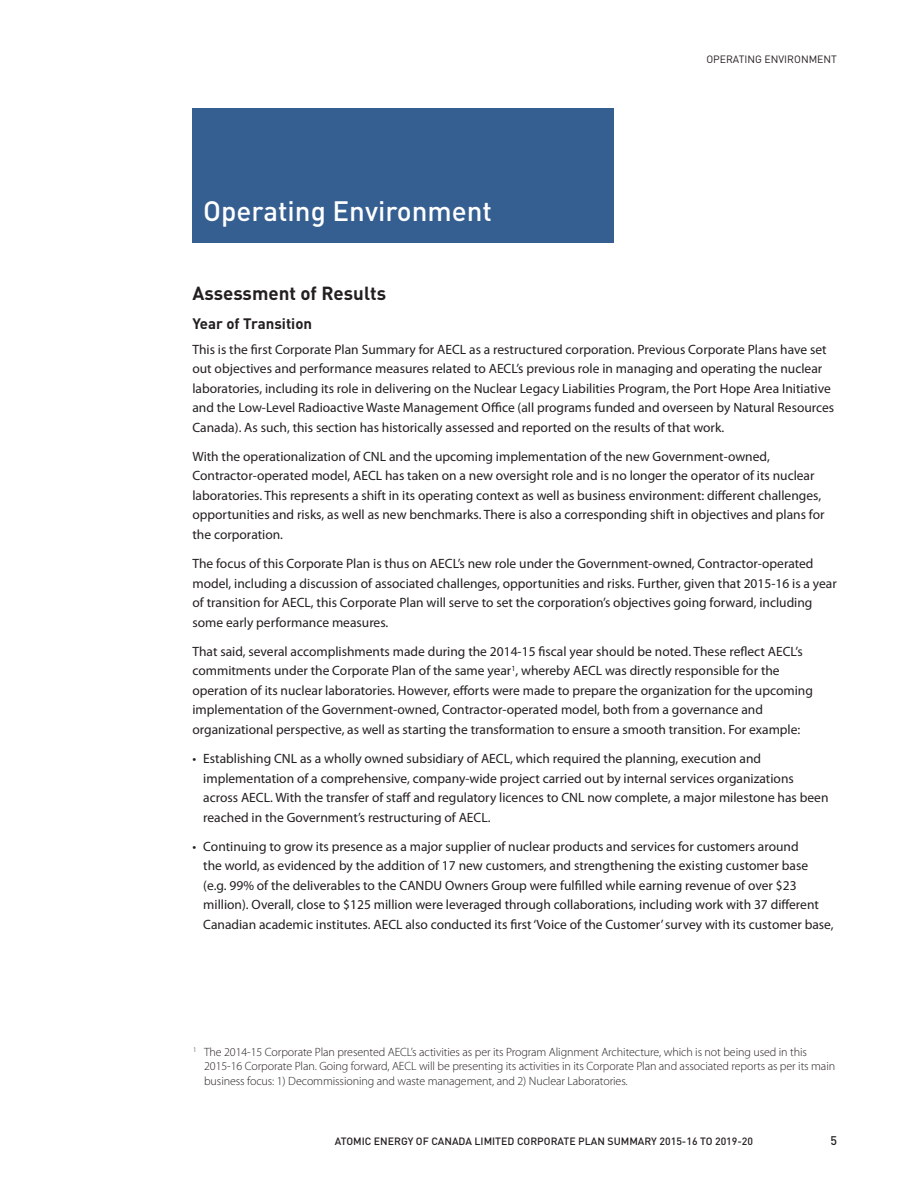
<style>
.page{position:relative;width:918px;height:1188px;background:#fff}
.page>*{position:absolute;margin:0;border:0;box-sizing:border-box;transform-origin:0 0}
.t1{font:500 27.75px "DIN";color:#fff}
.t2{font:700 18.75px "DIN";color:#231f20}
.t3{font:700 15px "DIN";color:#231f20}
.t4{font:13.5px/19.5px "Myriad Pro";color:#231f20}
.t5{font:500 12.3px "DIN";color:#231f20}
.t6{font:300 12px/14.7px "Myriad Pro";letter-spacing:-.005em;color:#231f20}
.t7{font:500 10.5px "DIN";color:#231f20}
.t8{font:10.5px "DIN";color:#231f20}
</style>
<div class="page">
<div style="left:192px;top:108px;width:422px;height:135px;background:#365f91"></div>
<h1 class="t1" style="left:203px;top:194px;width:290px">Operating Environment</h1>
<p class="t8" style="left:706px;top:52px;width:132px">OPERATING ENVIRONMENT</p>
<h2 class="t2" style="left:192px;top:281px;width:195px">Assessment of Results</h2>
<p class="t3" style="left:192px;top:314px;width:121px">Year of Transition</p>
<p class="t4" style="left:192px;top:339px;width:643px">This is the first Corporate Plan Summary for AECL as a restructured corporation. Previous Corporate Plans have set out objectives and performance measures related to AECL’s previous role in managing and operating the nuclear laboratories, including its role in delivering on the Nuclear Legacy Liabilities Program, the Port Hope Area Initiative and the Low-Level Radioactive Waste Management Office (all programs funded and overseen by Natural Resources Canada). As such, this section has historically assessed and reported on the results of that work.</p>
<p class="t4" style="left:192px;top:446px;width:634px">With the operationalization of CNL and the upcoming implementation of the new Government-owned, Contractor-operated model, AECL has taken on a new oversight role and is no longer the operator of its nuclear laboratories. This represents a shift in its operating context as well as business environment: different challenges, opportunities and risks, as well as new benchmarks. There is also a corresponding shift in objectives and plans for the corporation.</p>
<p class="t4" style="left:192px;top:554px;width:646px">The focus of this Corporate Plan is thus on AECL’s new role under the Government-owned, Contractor-operated model, including a discussion of associated challenges, opportunities and risks. Further, given that 2015-16 is a year of transition for AECL, this Corporate Plan will serve to set the corporation’s objectives going forward, including some early performance measures.</p>
<p class="t4" style="left:192px;top:641px;width:622px">That said, several accomplishments made during the 2014-15 fiscal year should be noted. These reflect AECL’s commitments under the Corporate Plan of the same year<sup>1</sup>, whereby AECL was directly responsible for the operation of its nuclear laboratories. However, efforts were made to prepare the organization for the upcoming implementation of the Government-owned, Contractor-operated model, both from a governance and organizational perspective, as well as starting the transformation to ensure a smooth transition. For example:</p>
<p class="t4" style="left:203px;top:749px;width:627px;text-indent:-11px">• Establishing CNL as a wholly owned subsidiary of AECL, which required the planning, execution and implementation of a comprehensive, company-wide project carried out by internal services organizations across AECL. With the transfer of staff and regulatory licences to CNL now complete, a major milestone has been reached in the Government’s restructuring of AECL.</p>
<p class="t4" style="left:203px;top:836px;width:632px;text-indent:-11px">• Continuing to grow its presence as a major supplier of nuclear products and services for customers around<br>the world, as evidenced by the addition of 17 new customers, and strengthening the existing customer base (e.g. 99% of the deliverables to the CANDU Owners Group were fulfilled while earning revenue of over $23 million). Overall, close to $125 million were leveraged through collaborations, including work with 37 different Canadian academic institutes. AECL also conducted its first ‘Voice of the Customer’ survey with its customer base,</p>
<p class="t6" style="left:204px;top:1044px;width:633px;text-indent:-11px"><sup>1</sup> The 2014-15 Corporate Plan presented AECL’s activities as per its Program Alignment Architecture, which is not being used in this<br>2015-16 Corporate Plan. Going forward, AECL will be presenting its activities in its Corporate Plan and associated reports as per its main business focus: 1) Decommissioning and waste management, and 2) Nuclear Laboratories.</p>
<p class="t7" style="left:335px;top:1135px;width:420px">ATOMIC ENERGY OF CANADA LIMITED CORPORATE PLAN SUMMARY 2015-16 TO 2019-20</p>
<p class="t5" style="left:830px;top:1133px;width:8px">5</p>
</div>
